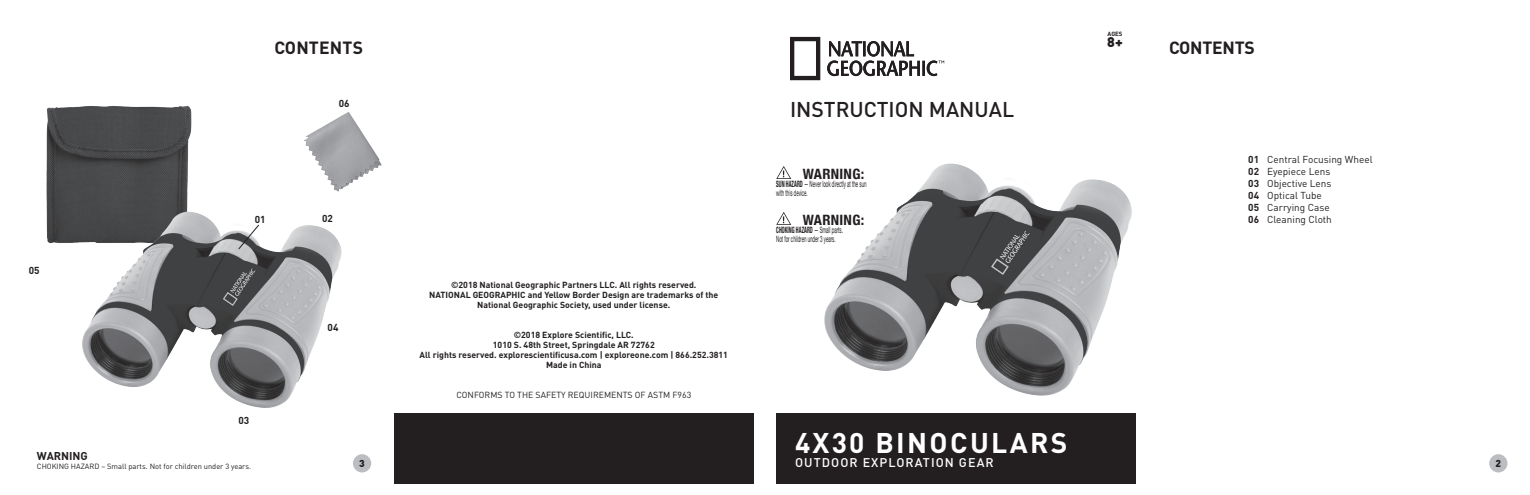
<style>
.page{position:relative;width:1530px;height:495px;background:#fff}
.page>*{position:absolute;margin:0;border:0;box-sizing:border-box;transform-origin:0 0}
.t1{font:700 28.12px "DIN Pro";letter-spacing:.085em;color:#fff}
.t2{font:500 21.12px "DIN Pro";color:#231f20}
.t3{font:700 17.5px "DIN Pro";letter-spacing:.01em;color:#231f20}
.t4{font:700 17.5px "DIN Pro";letter-spacing:-.015em;color:#231f20}
.t5{font:700 condensed 14.25px "Helvetica Neue";letter-spacing:.02em;color:#231f20}
.t6{font:900 13.88px "DIN Pro";color:#231f20}
.t7{font:500 12.5px "DIN Pro";letter-spacing:.085em;color:#fff}
.Fließtext_westeurop{font:700 11.25px "DIN Pro";color:#231f20}
.t8{font:10px "DIN Pro";color:#231f20}
.t9{font:700 10px "DIN Pro";color:#231f20}
.Fließtext_westeurop-2{font:900 10px "DIN Pro";color:#231f20}
.Fließtext_westeurop-3{font:700 8.75px "DIN Pro";color:#231f20}
.t10{font:8.75px/8.8px "Helvetica Neue";color:#231f20;scale:.5 1}
.Fließtext_westeurop-4{font:8.75px "DIN Pro";color:#231f20}
.t11{font:700 condensed 8.75px "Helvetica Neue";color:#231f20;scale:.59 1}
.Fließtext_westeurop-5{font:7.5px "DIN Pro";color:#231f20}
.t12{font:700 6.12px "DIN Pro";color:#231f20}
.s1{font-weight:700;font-stretch:condensed}
.s2{font-weight:400;font-stretch:normal}
</style>
<div class="page">
<img style="left:46px;top:106px;width:146px;height:137px">
<img style="left:68px;top:202px;width:274px;height:206px">
<div style="left:394px;top:413px;width:360px;height:71px;background:#231f20"></div>
<div style="left:776px;top:413px;width:360px;height:71px;background:#231f20"></div>
<div style="left:1489px;top:454px;width:18px;height:18px;background:#bcbdc0;border-radius:50%"></div>
<div style="left:353px;top:454px;width:18px;height:18px;background:#bcbdc0;border-radius:50%"></div>
<img style="left:824px;top:163px;width:308px;height:233px">
<svg style="left:238px;top:224px;width:22px;height:26px"></svg>
<img style="left:297px;top:112px;width:85px;height:91px">
<svg style="left:790px;top:37px;width:30px;height:43px"></svg>
<svg style="left:827px;top:41px;width:117px;height:35px"></svg>
<svg style="left:776px;top:166px;width:15px;height:13px"></svg>
<svg style="left:776px;top:212px;width:15px;height:13px"></svg>
<p class="t12" style="left:1108px;top:29px;width:16px">AGES</p>
<p class="t6" style="left:1107px;top:32px;width:17px">8+</p>
<p class="t3" style="left:274px;top:36px;width:90px">CONTENTS</p>
<p class="t4" style="left:1169px;top:36px;width:87px">CONTENTS</p>
<p class="t9" style="left:29px;top:263px;width:12px">05</p>
<p class="t9" style="left:339px;top:96px;width:12px">06</p>
<p class="t2" style="left:790px;top:95px;width:226px">INSTRUCTION MANUAL</p>
<p class="t5" style="left:803px;top:162px;width:63px">WARNING:</p>
<p class="t10" style="left:776px;top:180px;width:182px"><span class="s1">SUN HAZARD</span> — Never look directly at the sun with this device.</p>
<p class="t9" style="left:1248px;top:153px;width:12px">01</p>
<p class="t9" style="left:1248px;top:165px;width:12px">02</p>
<p class="t9" style="left:1248px;top:177px;width:12px">03</p>
<p class="t9" style="left:1248px;top:189px;width:12px">04</p>
<p class="t9" style="left:1248px;top:201px;width:12px">05</p>
<p class="t5" style="left:803px;top:208px;width:63px">WARNING:</p>
<p class="t9" style="left:322px;top:211px;width:12px">02</p>
<p class="t9" style="left:255px;top:212px;width:12px">01</p>
<p class="t9" style="left:1248px;top:213px;width:12px">06</p>
<p class="t11" style="left:776px;top:223px;width:115px">CHOKING HAZARD <span class="s2">— Small parts.</span></p>
<p class="t10" style="left:776px;top:235px;width:120px">Not for children under 3 years.</p>
<p class="t8" style="left:1267px;top:153px;width:107px">Central Focusing Wheel</p>
<p class="t8" style="left:1267px;top:165px;width:65px">Eyepiece Lens</p>
<p class="t8" style="left:1267px;top:177px;width:66px">Objective Lens</p>
<p class="t8" style="left:1267px;top:189px;width:56px">Optical Tube</p>
<p class="t8" style="left:1267px;top:201px;width:64px">Carrying Case</p>
<p class="t8" style="left:1267px;top:213px;width:66px">Cleaning Cloth</p>
<p class="t9" style="left:239px;top:413px;width:12px">03</p>
<p class="t9" style="left:328px;top:320px;width:12px">04</p>
<p class="Fließtext_westeurop-3" style="left:451px;top:279px;width:247px">©2018 National Geographic Partners LLC. All rights reserved.</p>
<p class="Fließtext_westeurop-3" style="left:429px;top:289px;width:291px">NATIONAL GEOGRAPHIC and Yellow Border Design are trademarks of the</p>
<p class="Fließtext_westeurop-3" style="left:477px;top:299px;width:195px">National Geographic Society, used under license.</p>
<p class="Fließtext_westeurop-3" style="left:514px;top:329px;width:121px">©2018 Explore Scientific, LLC.</p>
<p class="Fließtext_westeurop-3" style="left:493px;top:339px;width:163px">1010 S. 48th Street, Springdale AR 72762</p>
<p class="Fließtext_westeurop-3" style="left:420px;top:349px;width:310px">All rights reserved. explorescientificusa.com | exploreone.com | 866.252.3811</p>
<p class="Fließtext_westeurop-3" style="left:546px;top:359px;width:57px">Made in China</p>
<p class="Fließtext_westeurop-4" style="left:456px;top:389px;width:236px">CONFORMS TO THE SAFETY REQUIREMENTS OF ASTM F963</p>
<p class="Fließtext_westeurop" style="left:37px;top:449px;width:52px">WARNING</p>
<p class="Fließtext_westeurop-5" style="left:37px;top:461px;width:216px">CHOKING HAZARD – Small parts. Not for children under 3 years.</p>
<p class="t1" style="left:795px;top:423px;width:274px">4X30 BINOCULARS</p>
<p class="t7" style="left:795px;top:454px;width:200px">OUTDOOR EXPLORATION GEAR</p>
<p class="Fließtext_westeurop-2" style="left:359px;top:457px;width:7px">3</p>
<p class="Fließtext_westeurop-2" style="left:1496px;top:457px;width:7px">2</p>
</div>
